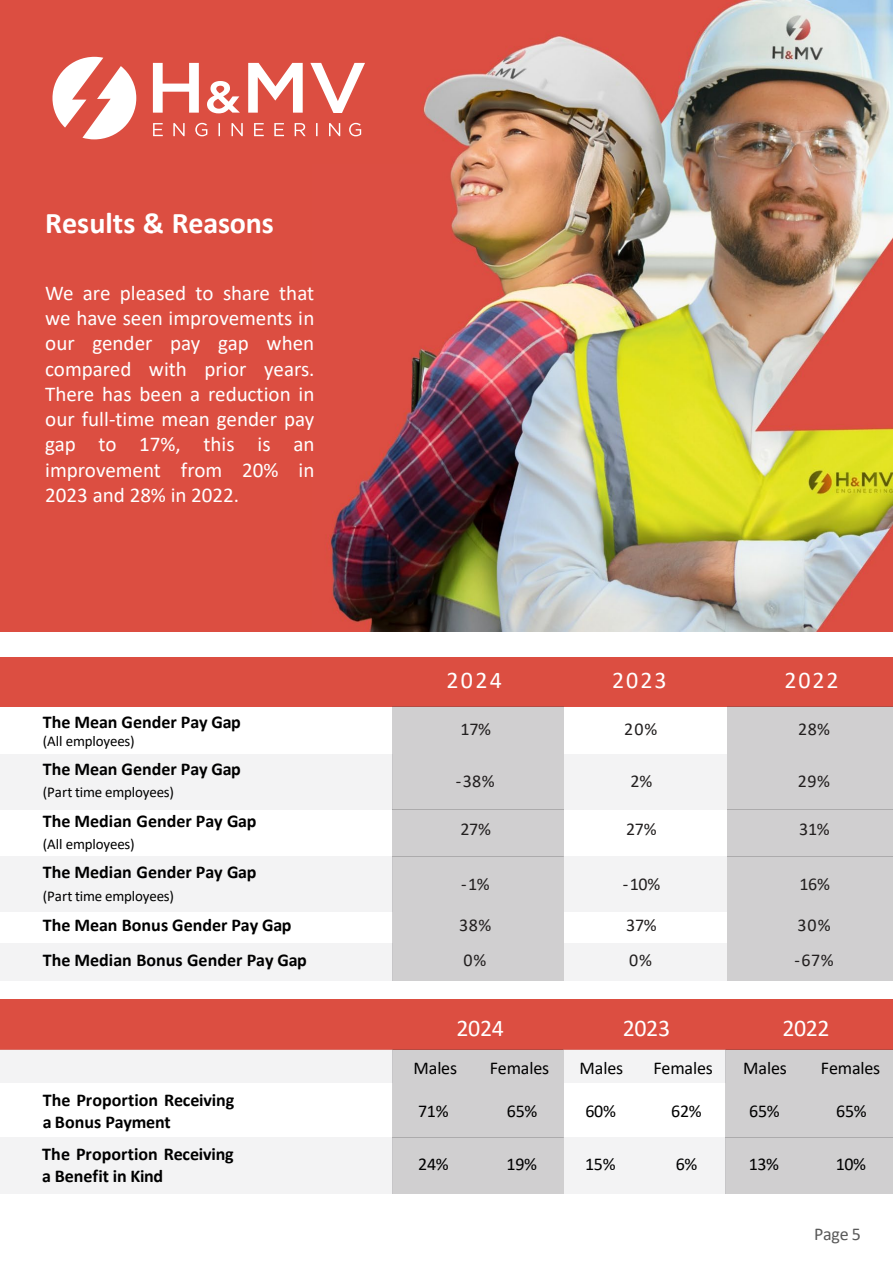
<style>
.page{position:relative;width:893px;height:1264px;background:#fff}
.page>*{position:absolute;margin:0;border:0;box-sizing:border-box;transform-origin:0 0}
.t1{font:700 30px "Calibri";color:#fff}
.t2{font:24px "Calibri";letter-spacing:.03em;color:#fff}
.t3{font:21px/25.2px "Calibri";letter-spacing:-.005em;color:#fff;text-align:justify}
.t4{font:700 18px/21.6px "Calibri";color:#000}
.t5{font:18px "Calibri";letter-spacing:-.01em;color:#000}
.t6{font:18px "Calibri";letter-spacing:.005em;color:#221f1f}
.t7{font:18px "Calibri";color:#595959}
.t8{font:15px "Calibri";letter-spacing:-.01em;color:#000}
</style>
<div class="page">
<img style="left:311px;top:0;width:581px;height:631px">
<div style="left:31px;top:0;width:388px;height:163px;background:#dc4e41"></div>
<div style="left:0;top:0;width:311px;height:637px;background:#dc4e41"></div>
<div style="left:0;top:998px;width:392px;height:51px;background:#dc4e41"></div>
<div style="left:392px;top:998px;width:171px;height:51px;background:#dc4e41"></div>
<div style="left:563px;top:998px;width:162px;height:51px;background:#dc4e41"></div>
<div style="left:725px;top:998px;width:167px;height:51px;background:#dc4e41"></div>
<div style="left:0;top:1049px;width:392px;height:34px;background:#f3f3f4"></div>
<div style="left:392px;top:1049px;width:171px;height:34px;background:#d0cfd0"></div>
<div style="left:563px;top:1049px;width:162px;height:34px;background:#f3f3f4"></div>
<div style="left:725px;top:1049px;width:167px;height:34px;background:#d0cfd0"></div>
<div style="left:392px;top:1083px;width:171px;height:54px;background:#d0cfd0"></div>
<div style="left:725px;top:1083px;width:167px;height:54px;background:#d0cfd0"></div>
<div style="left:0;top:1137px;width:392px;height:56px;background:#f3f3f4"></div>
<div style="left:392px;top:1137px;width:171px;height:56px;background:#d0cfd0"></div>
<div style="left:563px;top:1137px;width:162px;height:56px;background:#f3f3f4"></div>
<div style="left:725px;top:1137px;width:167px;height:56px;background:#d0cfd0"></div>
<div style="left:0;top:656px;width:392px;height:50px;background:#dc4e41"></div>
<div style="left:392px;top:656px;width:171px;height:50px;background:#dc4e41"></div>
<div style="left:563px;top:656px;width:164px;height:50px;background:#dc4e41"></div>
<div style="left:727px;top:656px;width:165px;height:50px;background:#dc4e41"></div>
<div style="left:392px;top:706px;width:171px;height:47px;background:#d0cfd0"></div>
<div style="left:727px;top:706px;width:165px;height:47px;background:#d0cfd0"></div>
<div style="left:0;top:753px;width:392px;height:56px;background:#f3f3f4"></div>
<div style="left:392px;top:753px;width:171px;height:56px;background:#d0cfd0"></div>
<div style="left:563px;top:753px;width:164px;height:56px;background:#f3f3f4"></div>
<div style="left:727px;top:753px;width:165px;height:56px;background:#d0cfd0"></div>
<div style="left:392px;top:809px;width:171px;height:47px;background:#d0cfd0"></div>
<div style="left:727px;top:809px;width:165px;height:47px;background:#d0cfd0"></div>
<div style="left:0;top:856px;width:392px;height:55px;background:#f3f3f4"></div>
<div style="left:392px;top:856px;width:171px;height:55px;background:#d0cfd0"></div>
<div style="left:563px;top:856px;width:164px;height:55px;background:#f3f3f4"></div>
<div style="left:727px;top:856px;width:165px;height:55px;background:#d0cfd0"></div>
<div style="left:392px;top:911px;width:171px;height:31px;background:#d0cfd0"></div>
<div style="left:727px;top:911px;width:165px;height:31px;background:#d0cfd0"></div>
<div style="left:0;top:942px;width:392px;height:38px;background:#f3f3f4"></div>
<div style="left:392px;top:942px;width:171px;height:38px;background:#d0cfd0"></div>
<div style="left:563px;top:942px;width:164px;height:38px;background:#f3f3f4"></div>
<div style="left:727px;top:942px;width:165px;height:38px;background:#d0cfd0"></div>
<svg style="left:52px;top:57px;width:313px;height:82px"></svg>
<div style="left:0;top:632px;width:892px;height:24px;background:#fff"></div>
<h1 class="t1" style="left:45px;top:213px;width:230px">Results &amp; Reasons</h1>
<p class="t3" style="left:45px;top:282px;width:271px">We are pleased to share that we have seen improvements in our gender pay gap when compared with prior years.<br>There has been a reduction in our full-time mean gender pay gap to 17%, this is an improvement from 20% in 2023 and 28% in 2022.</p>
<p class="t4" style="left:43px;top:712px;width:200px">The Mean Gender Pay Gap</p>
<p class="t8" style="left:43px;top:735px;width:94px">(All employees)</p>
<p class="t4" style="left:43px;top:759px;width:200px">The Mean Gender Pay Gap</p>
<p class="t8" style="left:43px;top:786px;width:133px">(Part time employees)</p>
<p class="t4" style="left:43px;top:811px;width:215px">The Median Gender Pay Gap</p>
<p class="t8" style="left:43px;top:838px;width:94px">(All employees)</p>
<p class="t4" style="left:43px;top:862px;width:215px">The Median Gender Pay Gap</p>
<p class="t8" style="left:43px;top:890px;width:133px">(Part time employees)</p>
<h2 class="t2" style="left:446px;top:671px;width:57px">2024</h2>
<h2 class="t2" style="left:612px;top:671px;width:56px">2023</h2>
<h2 class="t2" style="left:784px;top:671px;width:56px">2022</h2>
<p class="t6" style="left:460px;top:722px;width:32px">17%</p>
<p class="t6" style="left:624px;top:722px;width:35px">20%</p>
<p class="t6" style="left:798px;top:722px;width:33px">28%</p>
<p class="t6" style="left:455px;top:774px;width:40px">-38%</p>
<p class="t6" style="left:630px;top:774px;width:23px">2%</p>
<p class="t6" style="left:797px;top:774px;width:34px">29%</p>
<p class="t6" style="left:460px;top:822px;width:32px">27%</p>
<p class="t6" style="left:626px;top:822px;width:32px">27%</p>
<p class="t6" style="left:799px;top:822px;width:32px">31%</p>
<p class="t6" style="left:461px;top:877px;width:30px">-1%</p>
<p class="t6" style="left:622px;top:877px;width:39px">-10%</p>
<p class="t6" style="left:799px;top:877px;width:32px">16%</p>
<p class="t4" style="left:43px;top:915px;width:250px">The Mean Bonus Gender Pay Gap</p>
<p class="t6" style="left:459px;top:918px;width:33px">38%</p>
<p class="t6" style="left:626px;top:918px;width:32px">37%</p>
<p class="t6" style="left:797px;top:918px;width:35px">30%</p>
<p class="t4" style="left:43px;top:949px;width:266px">The Median Bonus Gender Pay Gap</p>
<p class="t6" style="left:463px;top:952px;width:24px">0%</p>
<p class="t6" style="left:629px;top:952px;width:24px">0%</p>
<p class="t6" style="left:794px;top:952px;width:41px">-67%</p>
<h2 class="t2" style="left:456px;top:1019px;width:49px">2024</h2>
<h2 class="t2" style="left:622px;top:1019px;width:49px">2023</h2>
<h2 class="t2" style="left:782px;top:1019px;width:49px">2022</h2>
<p class="t5" style="left:413px;top:1061px;width:45px">Males</p>
<p class="t5" style="left:489px;top:1061px;width:61px">Females</p>
<p class="t5" style="left:579px;top:1061px;width:45px">Males</p>
<p class="t5" style="left:653px;top:1061px;width:61px">Females</p>
<p class="t5" style="left:743px;top:1061px;width:45px">Males</p>
<p class="t5" style="left:820px;top:1061px;width:61px">Females</p>
<p class="t4" style="left:43px;top:1090px;width:193px">The Proportion Receiving a Bonus Payment</p>
<p class="t5" style="left:418px;top:1103px;width:32px">71%</p>
<p class="t5" style="left:507px;top:1103px;width:32px">65%</p>
<p class="t5" style="left:585px;top:1103px;width:32px">60%</p>
<p class="t5" style="left:671px;top:1103px;width:32px">62%</p>
<p class="t5" style="left:749px;top:1103px;width:32px">65%</p>
<p class="t5" style="left:836px;top:1103px;width:32px">65%</p>
<p class="t4" style="left:42px;top:1144px;width:193px">The Proportion Receiving a Benefit in Kind</p>
<p class="t5" style="left:418px;top:1157px;width:32px">24%</p>
<p class="t5" style="left:506px;top:1157px;width:32px">19%</p>
<p class="t5" style="left:585px;top:1157px;width:32px">15%</p>
<p class="t5" style="left:675px;top:1157px;width:23px">6%</p>
<p class="t5" style="left:748px;top:1157px;width:32px">13%</p>
<p class="t5" style="left:835px;top:1157px;width:32px">10%</p>
<p class="t7" style="left:814px;top:1226px;width:48px">Page 5</p>
</div>
